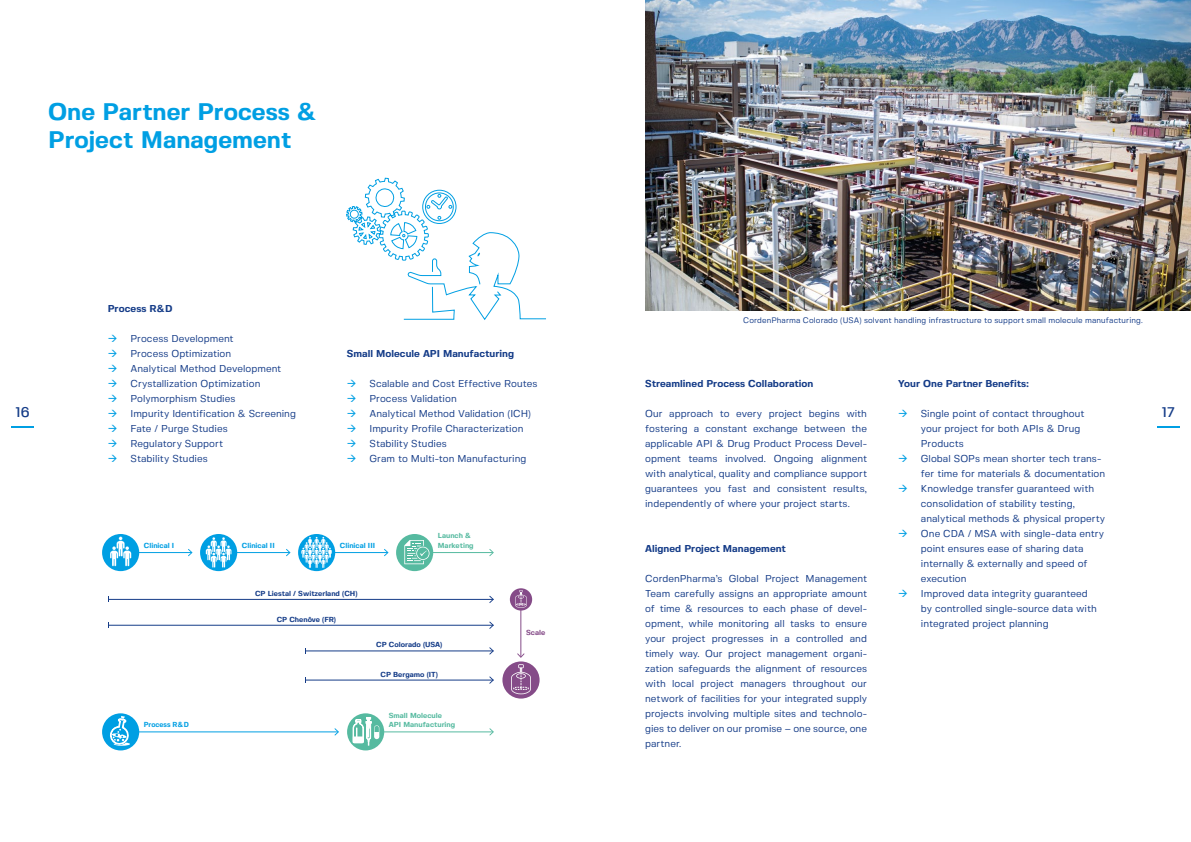
<style>
.page{position:relative;width:1191px;height:842px;background:#fff}
.page>*{position:absolute;margin:0;border:0;box-sizing:border-box;transform-origin:0 0}
.t1{font:700 24px/28px "Fivo Sans";color:#009fe3}
.t2{font:500 14px "Fivo Sans";color:#153c88}
.t3{font:10px/15px "Fivo Sans";color:#153c88}
.t4{font:700 10px "Fivo Sans";color:#153c88}
.t5{font:8px "Fivo Sans";letter-spacing:.01em;color:#153c88}
.t6{font:700 7.3px "Fivo Sans";color:#153c88}
.t7{font:700 7.3px/9.1px "Fivo Sans";color:#56baa0}
.t8{font:700 7.3px "Fivo Sans";color:#009fe3}
.t9{font:700 7.3px "Fivo Sans";color:#009fe3;scale:.95 1}
.t10{font:700 7.3px "Fivo Sans";color:#854b88}
.s1{color:#009fe3}
</style>
<div class="page">
<img style="left:645px;top:0;width:546px;height:311px">
<svg style="left:1157px;top:427px;width:22px;height:1px"></svg>
<svg style="left:11px;top:427px;width:23px;height:1px"></svg>
<svg style="left:346px;top:177px;width:200px;height:143px"></svg>
<hr style="left:121px;top:552px;width:71px;height:1px;background:#009fe3">
<svg style="left:188px;top:549px;width:4px;height:7px"></svg>
<hr style="left:219px;top:552px;width:70px;height:1px;background:#009fe3">
<svg style="left:286px;top:549px;width:4px;height:7px"></svg>
<hr style="left:317px;top:552px;width:70px;height:1px;background:#009fe3">
<svg style="left:384px;top:549px;width:4px;height:7px"></svg>
<hr style="left:415px;top:552px;width:78px;height:1px;background:#56baa0">
<svg style="left:489px;top:549px;width:5px;height:7px"></svg>
<div style="left:102px;top:534px;width:37px;height:37px;background:#009fe3;border-radius:50%"></div>
<svg style="left:110px;top:536px;width:21px;height:30px"></svg>
<hr style="left:120px;top:731px;width:218px;height:1px;background:#009fe3">
<svg style="left:334px;top:728px;width:5px;height:8px"></svg>
<div style="left:200px;top:534px;width:37px;height:37px;background:#009fe3;border-radius:50%"></div>
<svg style="left:206px;top:537px;width:26px;height:31px"></svg>
<svg style="left:298px;top:534px;width:37px;height:37px"></svg>
<svg style="left:301px;top:537px;width:31px;height:31px"></svg>
<hr style="left:366px;top:731px;width:127px;height:1px;background:#56baa0">
<svg style="left:489px;top:728px;width:5px;height:8px"></svg>
<hr style="left:109px;top:599px;width:384px;height:1px;background:#153c88">
<svg style="left:489px;top:596px;width:5px;height:7px"></svg>
<hr style="left:109px;top:625px;width:384px;height:1px;background:#153c88">
<svg style="left:489px;top:621px;width:5px;height:8px"></svg>
<hr style="left:306px;top:650px;width:187px;height:1px;background:#153c88">
<svg style="left:489px;top:647px;width:5px;height:8px"></svg>
<hr style="left:306px;top:680px;width:187px;height:1px;background:#153c88">
<svg style="left:489px;top:676px;width:5px;height:8px"></svg>
<hr style="left:520px;top:594px;width:1px;height:63px;background:#854b88">
<svg style="left:517px;top:653px;width:7px;height:5px"></svg>
<div style="left:396px;top:534px;width:37px;height:37px;background:#56baa0;border-radius:19px"></div>
<svg style="left:404px;top:540px;width:25px;height:24px"></svg>
<svg style="left:347px;top:713px;width:37px;height:37px"></svg>
<svg style="left:353px;top:717px;width:26px;height:28px"></svg>
<div style="left:102px;top:713px;width:37px;height:37px;background:#009fe3;border-radius:19px"></div>
<svg style="left:110px;top:716px;width:20px;height:30px"></svg>
<div style="left:502px;top:661px;width:37px;height:37px;background:#854b88;border-radius:50%"></div>
<svg style="left:511px;top:664px;width:20px;height:30px"></svg>
<div style="left:510px;top:588px;width:22px;height:22px;background:#854b88;border-radius:50%"></div>
<svg style="left:515px;top:590px;width:12px;height:18px"></svg>
<h1 class="t1" style="left:48px;top:98px;width:270px">One Partner Process &amp;<br>Project Management</h1>
<p class="t4" style="left:108px;top:303px;width:66px">Process R&amp;D</p>
<p class="t3" style="left:108px;top:331px;width:127px"><span class="s1">→</span> Process Development</p>
<p class="t3" style="left:108px;top:346px;width:125px"><span class="s1">→</span> Process Optimization</p>
<p class="t3" style="left:108px;top:361px;width:175px"><span class="s1">→</span> Analytical Method Development</p>
<p class="t3" style="left:108px;top:376px;width:154px"><span class="s1">→</span> Crystallization Optimization</p>
<p class="t3" style="left:108px;top:391px;width:129px"><span class="s1">→</span> Polymorphism Studies</p>
<p class="t3" style="left:108px;top:406px;width:190px"><span class="s1">→</span> Impurity Identification &amp; Screening</p>
<p class="t3" style="left:108px;top:421px;width:121px"><span class="s1">→</span> Fate / Purge Studies</p>
<p class="t3" style="left:108px;top:436px;width:117px"><span class="s1">→</span> Regulatory Support</p>
<p class="t3" style="left:108px;top:451px;width:101px"><span class="s1">→</span> Stability Studies</p>
<p class="t5" style="left:743px;top:316px;width:401px">CordenPharma Colorado (USA) solvent handling infrastructure to support small molecule manufacturing.</p>
<p class="t4" style="left:347px;top:348px;width:169px">Small Molecule API Manufacturing</p>
<p class="t3" style="left:347px;top:376px;width:192px"><span class="s1">→</span> Scalable and Cost Effective Routes</p>
<p class="t3" style="left:347px;top:391px;width:111px"><span class="s1">→</span> Process Validation</p>
<p class="t3" style="left:347px;top:406px;width:186px"><span class="s1">→</span> Analytical Method Validation (ICH)</p>
<p class="t3" style="left:347px;top:421px;width:178px"><span class="s1">→</span> Impurity Profile Characterization</p>
<p class="t3" style="left:347px;top:436px;width:101px"><span class="s1">→</span> Stability Studies</p>
<p class="t3" style="left:347px;top:451px;width:181px"><span class="s1">→</span> Gram to Multi-ton Manufacturing</p>
<p class="t4" style="left:645px;top:378px;width:170px">Streamlined Process Collaboration</p>
<p class="t3" style="left:645px;top:406px;width:223px;text-align:justify">Our approach to every project begins with fostering a constant exchange between the applicable API &amp; Drug Product Process Devel&shy;opment teams involved. Ongoing alignment with analytical, quality and compliance support guarantees you fast and consistent results, independently of where your project starts.</p>
<p class="t4" style="left:645px;top:543px;width:142px">Aligned Project Management</p>
<p class="t3" style="left:645px;top:571px;width:223px;text-align:justify">CordenPharma’s Global Project Management Team carefully assigns an appropriate amount of time &amp; resources to each phase of devel&shy;opment, while monitoring all tasks to ensure your project progresses in a controlled and timely way. Our project management organi&shy;zation safeguards the alignment of resources with local project managers throughout our network of facilities for your integrated supply projects involving multiple sites and technolo&shy;gies to deliver on our promise – one source, one partner.</p>
<p class="t4" style="left:898px;top:378px;width:132px">Your One Partner Benefits:</p>
<p class="t3" style="left:921px;top:406px;width:165px;text-indent:-23px"><span class="s1">→</span> Single point of contact throughout your project for both APIs &amp; Drug<br>Products</p>
<p class="t3" style="left:921px;top:451px;width:186px;text-indent:-23px"><span class="s1">→</span> Global SOPs mean shorter tech trans&shy;fer time for materials &amp; documentation</p>
<p class="t3" style="left:921px;top:481px;width:186px;text-indent:-23px"><span class="s1">→</span> Knowledge transfer guaranteed with consolidation of stability testing, analytical methods &amp; physical property</p>
<p class="t3" style="left:921px;top:526px;width:185px;text-indent:-23px"><span class="s1">→</span> One CDA / MSA with single-data entry point ensures ease of sharing data internally &amp; externally and speed of execution</p>
<p class="t3" style="left:921px;top:586px;width:177px;text-indent:-23px"><span class="s1">→</span> Improved data integrity guaranteed by controlled single-source data with integrated project planning</p>
<h2 class="t2" style="left:15px;top:404px;width:16px">16</h2>
<h2 class="t2" style="left:1161px;top:404px;width:15px">17</h2>
<p class="t8" style="left:144px;top:540px;width:32px">Clinical I</p>
<p class="t8" style="left:242px;top:540px;width:34px">Clinical II</p>
<p class="t8" style="left:340px;top:540px;width:37px">Clinical III</p>
<p class="t7" style="left:438px;top:531px;width:37px">Launch &amp;<br>Marketing</p>
<p class="t6" style="left:255px;top:589px;width:104px">CP Liestal / Switzerland (CH)</p>
<p class="t6" style="left:277px;top:614px;width:61px">CP Chenôve (FR)</p>
<p class="t10" style="left:526px;top:628px;width:21px">Scale</p>
<p class="t6" style="left:376px;top:640px;width:68px">CP Colorado (USA)</p>
<p class="t6" style="left:380px;top:669px;width:59px">CP Bergamo (IT)</p>
<p class="t7" style="left:389px;top:711px;width:68px">Small Molecule<br>API Manufacturing</p>
<p class="t9" style="left:144px;top:720px;width:49px">Process R&amp;D</p>
</div>
